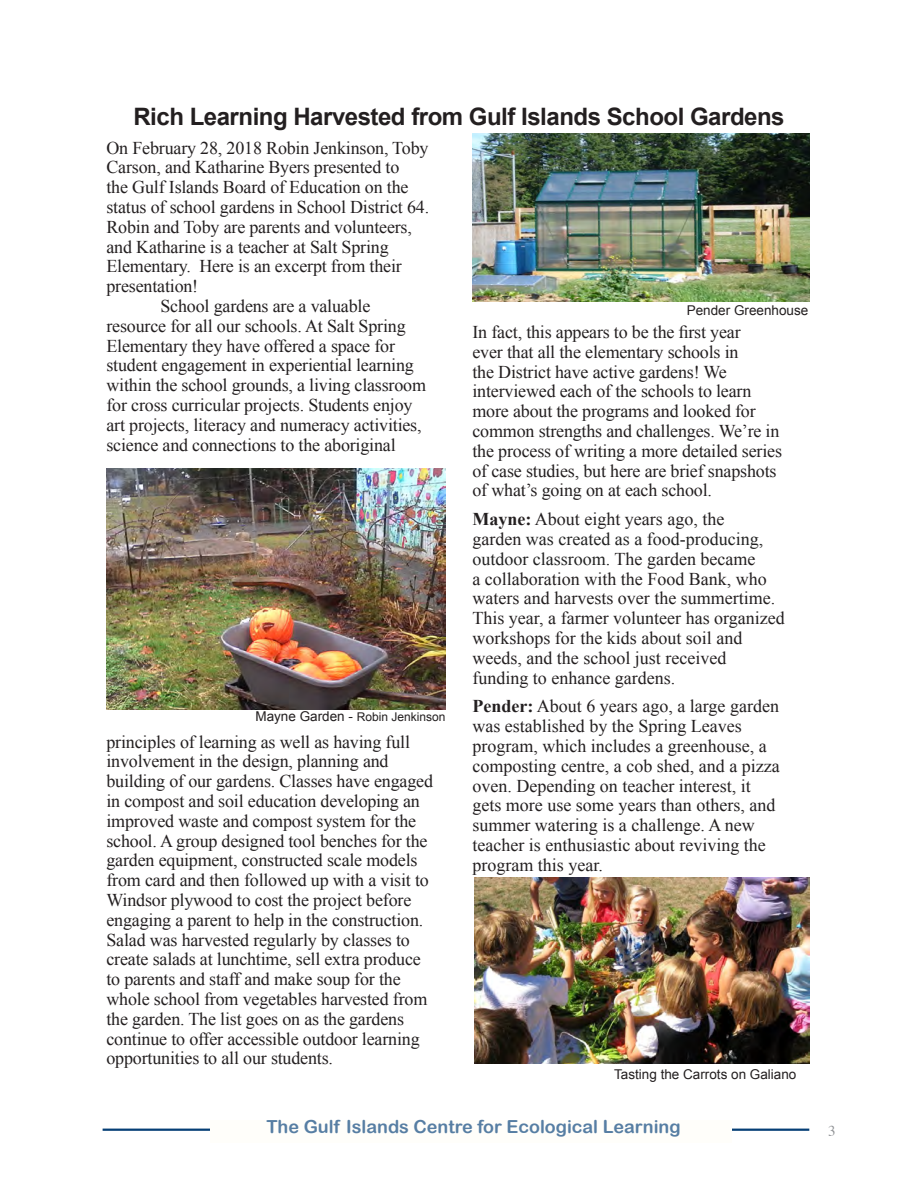
<style>
.page{position:relative;width:918px;height:1188px;background:#fff}
.page>*{position:absolute;margin:0;border:0;box-sizing:border-box;transform-origin:0 0}
.t1{font:700 24px "Arial";letter-spacing:-.02em;color:#231f20}
.t2{font:18px/19.8px "Times New Roman";letter-spacing:-.01em;color:#231f20}
.t3{font:18px "Arial Rounded MT Bold";color:#577ea3}
.t4{font:15px "Times";color:#8f9194}
.Paragraph_Style_3{font:13.5px "Arial";color:#231f20}
.Default{font:13.5px "Arial";color:#231f20}
.Default-2{font:12px "Arial";color:#231f20}
.s1{font-size:13.5px}
.s2{font-weight:700}
.s3{color:#222}
</style>
<div class="page">
<hr style="left:103px;top:1129px;width:706px;height:2px;background:#063f76">
<div style="left:210px;top:1120px;width:522px;height:23px;background:#fffefa"></div>
<img style="left:106px;top:468px;width:340px;height:242px">
<img style="left:472px;top:134px;width:338px;height:168px">
<img style="left:475px;top:877px;width:334px;height:186px">
<p class="t1" style="left:133px;top:103px;width:653px">Rich Learning Harvested from Gulf Islands School Gardens</p>
<p class="t2" style="left:106px;top:137px;width:324px">On February 28, 2018 Robin Jenkinson, Toby Carson, and Katharine Byers presented to<br>the Gulf Islands Board of Education on the status of school gardens in School District 64.<br>Robin and Toby are parents and volunteers, and Katharine is a teacher at Salt Spring Elementary. Here is an excerpt from their presentation!</p>
<p class="t2" style="left:106px;top:296px;width:321px;text-indent:54px">School gardens are a valuable resource for all our schools. At Salt Spring Elementary they have offered a space for student engagement in experiential learning within the school grounds, a living classroom for cross curricular projects. Students enjoy art projects, literacy and numeracy activities, science and connections to the aboriginal</p>
<p class="Default-2" style="left:255px;top:710px;width:192px"><span class="s1">Mayne Garden -</span> Robin Jenkinson</p>
<p class="t2" style="left:106px;top:731px;width:328px">principles of learning as well as having full involvement in the design, planning and building of our gardens. Classes have engaged in compost and soil education developing an improved waste and compost system for the school. A group designed tool benches for the garden equipment, constructed scale models from card and then followed up with a visit to Windsor plywood to cost the project before engaging a parent to help in the construction.<br>Salad was harvested regularly by classes to create salads at lunchtime, sell extra produce to parents and staff and make soup for the whole school from vegetables harvested from the garden. The list goes on as the gardens continue to offer accessible outdoor learning opportunities to all our students.</p>
<p class="Default" style="left:687px;top:303px;width:123px">Pender Greenhouse</p>
<p class="t2" style="left:472px;top:322px;width:311px">In fact, this appears to be the first year<br>ever that all the elementary schools in<br>the District have active gardens! We interviewed each of the schools to learn more about the programs and looked for common strengths and challenges. We’re in the process of writing a more detailed series of case studies, but here are brief snapshots of what’s going on at each school.</p>
<p class="t2" style="left:472px;top:509px;width:314px"><span class="s2">Mayne:</span> About eight years ago, the<br>garden <span class="s3">was created as a food-producing, outdoor classroom.</span> The garden became<br>a collaboration with the Food Bank, who waters and harvests over the summertime.<br>This year, a farmer volunteer has organized workshops for the kids about soil and weeds, and the school just received funding to enhance gardens.</p>
<p class="t2" style="left:472px;top:696px;width:309px"><span class="s2">Pender:</span> About 6 years ago, a large garden was established by the Spring Leaves program, which includes a greenhouse, a composting centre, a cob shed, and a pizza oven. Depending on teacher interest, it gets more use some years than others, and summer watering is a challenge. A new teacher is enthusiastic about reviving the program this year.</p>
<p class="Paragraph_Style_3" style="left:614px;top:1067px;width:184px">Tasting the Carrots on Galiano</p>
<p class="t3" style="left:267px;top:1116px;width:416px">The Gulf Islands Centre for Ecological Learning</p>
<p class="t4" style="left:828px;top:1116px;width:9px">3</p>
</div>
